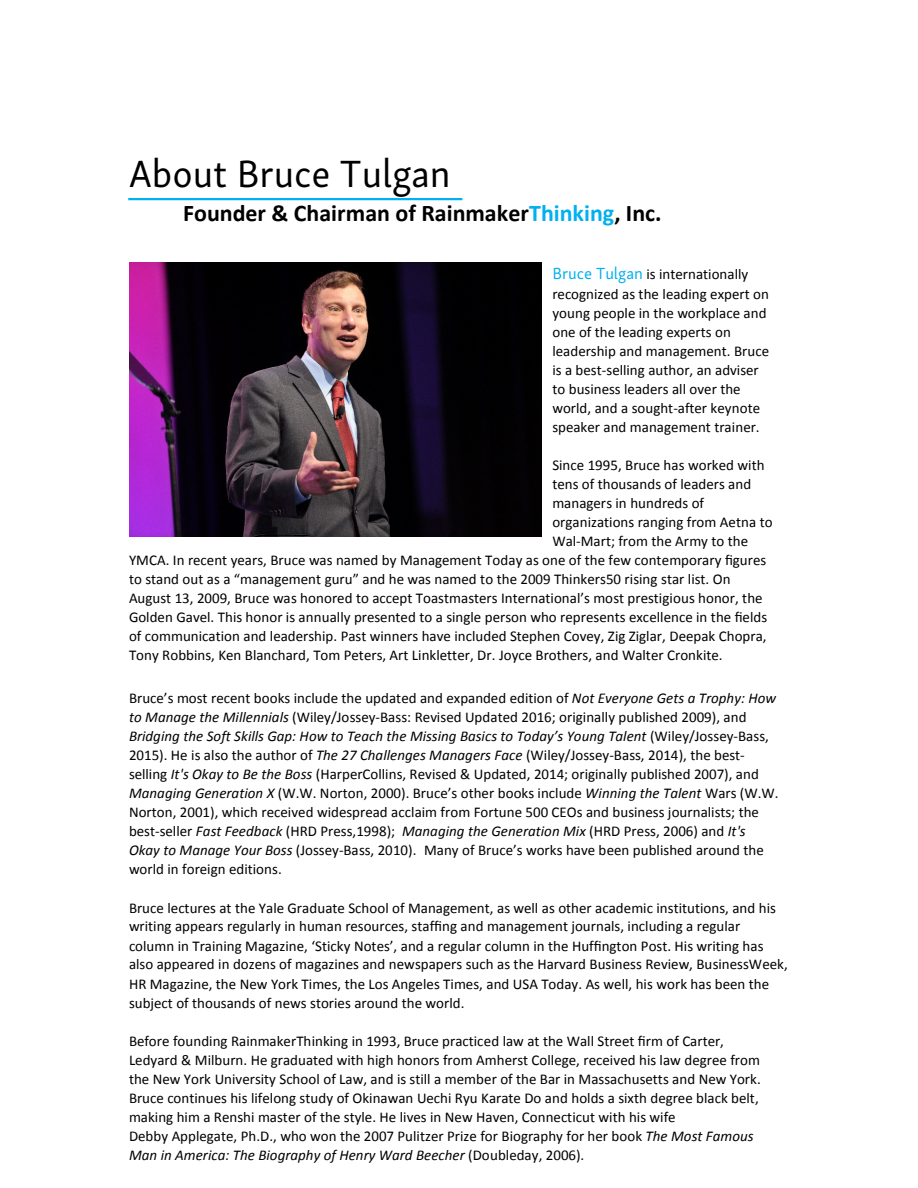
<style>
.page{position:relative;width:918px;height:1188px;background:#fff}
.page>*{position:absolute;margin:0;border:0;box-sizing:border-box;transform-origin:0 0}
.t1{font:39px "Skolar Sans";color:#000}
.t2{font:700 24px "Calibri";color:#000}
.t3{font:15px/19px "Calibri";color:#000}
.s1{color:#00b0f0}
.s2{font-family:"Skolar Sans";font-size:16.5px;color:#00b0f0}
.s3{font-style:italic}
</style>
<div class="page">
<hr style="left:128px;top:198px;width:334px;height:2px;background:#00b0f0">
<img style="left:129px;top:262px;width:412px;height:274px">
<p class="t1" style="left:129px;top:144px;width:323px">About Bruce Tulgan</p>
<p class="t2" style="left:183px;top:198px;width:480px">Founder &amp; Chairman of Rainmaker<span class="s1">Thinking</span>, Inc.</p>
<p class="t3" style="left:552px;top:264px;width:218px"><span class="s2">Bruce Tulgan</span> is internationally recognized as the leading expert on young people in the workplace and one of the leading experts on leadership and management. Bruce is a best-selling author, an adviser to business leaders all over the world, and a sought-after keynote speaker and management trainer.</p>
<p class="t3" style="left:552px;top:456px;width:214px">Since 1995, Bruce has worked with</p>
<p class="t3" style="left:552px;top:475px;width:200px">tens of thousands of leaders and</p>
<p class="t3" style="left:552px;top:494px;width:153px">managers in hundreds of</p>
<p class="t3" style="left:552px;top:513px;width:222px">organizations ranging from Aetna to</p>
<p class="t3" style="left:552px;top:532px;width:197px">Wal-Mart; from the Army to the</p>
<p class="t3" style="left:129px;top:551px;width:639px">YMCA. In recent years, Bruce was named by Management Today as one of the few contemporary figures</p>
<p class="t3" style="left:129px;top:570px;width:603px">to stand out as a “management guru” and he was named to the 2009 Thinkers50 rising star list. On</p>
<p class="t3" style="left:129px;top:589px;width:635px">August 13, 2009, Bruce was honored to accept Toastmasters International’s most prestigious honor, the</p>
<p class="t3" style="left:129px;top:608px;width:640px">Golden Gavel. This honor is annually presented to a single person who represents excellence in the fields</p>
<p class="t3" style="left:129px;top:627px;width:639px">of communication and leadership. Past winners have included Stephen Covey, Zig Ziglar, Deepak Chopra,</p>
<p class="t3" style="left:129px;top:646px;width:595px">Tony Robbins, Ken Blanchard, Tom Peters, Art Linkletter, Dr. Joyce Brothers, and Walter Cronkite.</p>
<p class="t3" style="left:129px;top:689px;width:651px">Bruce’s most recent books include the updated and expanded edition of <span class="s3">Not Everyone Gets a Trophy: How to Manage the Millennials</span> (Wiley/Jossey-Bass: Revised Updated 2016; originally published 2009), and <span class="s3">Bridging the Soft Skills Gap: How to Teach the Missing Basics to Today’s Young Talent</span> (Wiley/Jossey-Bass, 2015). He is also the author of <span class="s3">The 27 Challenges Managers Face</span> (Wiley/Jossey-Bass, 2014), the best&shy;selling <span class="s3">It's Okay to Be the Boss</span> (HarperCollins, Revised &amp; Updated, 2014; originally published 2007), and <span class="s3">Managing Generation X</span> (W.W. Norton, 2000). Bruce’s other books include <span class="s3">Winning the Talent</span> Wars (W.W.<br>Norton, 2001), which received widespread acclaim from Fortune 500 CEOs and business journalists; the best-seller <span class="s3">Fast Feedback</span> (HRD Press,1998); <span class="s3">Managing the Generation Mix</span> (HRD Press, 2006) and <span class="s3">It's Okay to Manage Your Boss</span> (Jossey-Bass, 2010). Many of Bruce’s works have been published around the world in foreign editions.</p>
<p class="t3" style="left:129px;top:898px;width:660px">Bruce lectures at the Yale Graduate School of Management, as well as other academic institutions, and his writing appears regularly in human resources, staffing and management journals, including a regular column in Training Magazine, ‘Sticky Notes’, and a regular column in the Huffington Post. His writing has also appeared in dozens of magazines and newspapers such as the Harvard Business Review, BusinessWeek, HR Magazine, the New York Times, the Los Angeles Times, and USA Today. As well, his work has been the subject of thousands of news stories around the world.</p>
<p class="t3" style="left:129px;top:1031px;width:633px">Before founding RainmakerThinking in 1993, Bruce practiced law at the Wall Street firm of Carter, Ledyard &amp; Milburn. He graduated with high honors from Amherst College, received his law degree from the New York University School of Law, and is still a member of the Bar in Massachusetts and New York.<br>Bruce continues his lifelong study of Okinawan Uechi Ryu Karate Do and holds a sixth degree black belt, making him a Renshi master of the style. He lives in New Haven, Connecticut with his wife</p>
<p class="t3" style="left:129px;top:1126px;width:626px">Debby Applegate, Ph.D., who won the 2007 Pulitzer Prize for Biography for her book <span class="s3">The Most Famous<br>Man in America: The Biography of Henry Ward Beecher</span> (Doubleday, 2006).</p>
</div>
